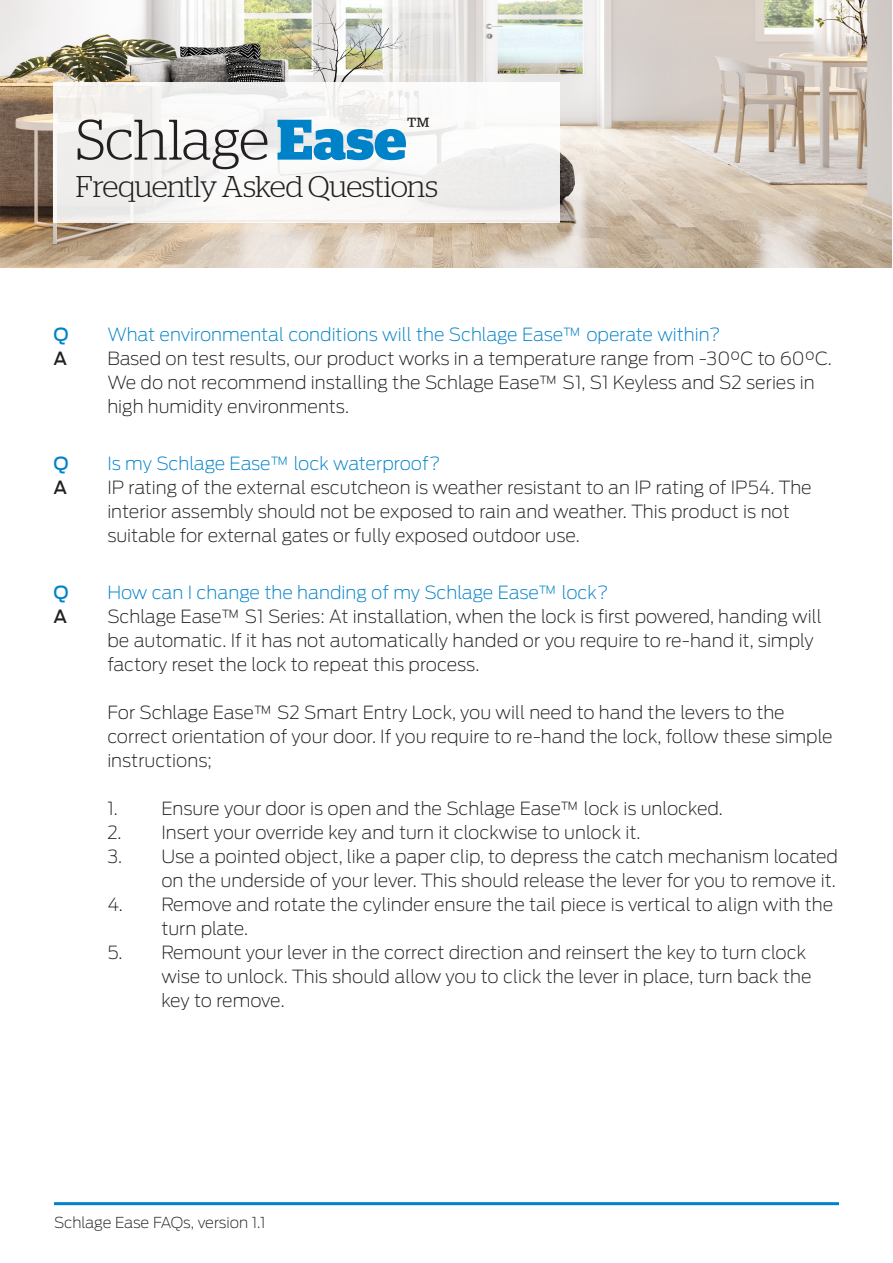
<style>
.page{position:relative;width:893px;height:1263px;background:#fff}
.page>*{position:absolute;margin:0;border:0;box-sizing:border-box;transform-origin:0 0}
.Cover_Headline_32_39pt{font:300 57px "Stag";letter-spacing:-.01em;color:#231f20}
.Cover_Headline_32_39pt-2{font:300 30px "Stag";letter-spacing:-.015em;color:#231f20}
.t1{font:200 18px "Antenna";color:#231f20}
.t2{font:200 18px "Antenna";color:#0082c8}
.t3{font:200 18px "Antenna";letter-spacing:-.02em;color:#231f20}
.t4{font:500 18px "Antenna";color:#0082c8}
.t5{font:500 18px "Antenna";color:#231f20}
.t6{font:200 15px "Antenna";letter-spacing:-.01em;color:#231f20}
.s1{font-weight:700;color:#0082c8}
</style>
<div class="page">
<hr style="left:54px;top:1202px;width:785px;height:3px;background:#0082c8">
<img style="left:0;top:0;width:891px;height:267px">
<div style="left:53px;top:82px;width:507px;height:141px;background:linear-gradient(to right,#f3f2f0,#f7f6f6)"></div>
<p class="Cover_Headline_32_39pt" style="left:76px;top:107px;width:355px">Schlage <span class="s1">Ease</span><sup>™</sup></p>
<p class="Cover_Headline_32_39pt-2" style="left:76px;top:169px;width:364px">Frequently Asked Questions</p>
<p class="t4" style="left:53px;top:322px;width:17px">Q</p>
<p class="t2" style="left:107px;top:323px;width:615px">What environmental conditions will the Schlage Ease™ operate within?</p>
<p class="t5" style="left:53px;top:346px;width:15px">A</p>
<p class="t1" style="left:107px;top:347px;width:726px">Based on test results, our product works in a temperature range from -30°C to 60°C.</p>
<p class="t1" style="left:107px;top:371px;width:709px">We do not recommend installing the Schlage Ease™ S1, S1 Keyless and S2 series in</p>
<p class="t1" style="left:107px;top:395px;width:243px">high humidity environments.</p>
<p class="t4" style="left:53px;top:451px;width:17px">Q</p>
<p class="t2" style="left:107px;top:452px;width:335px">Is my Schlage Ease™ lock waterproof?</p>
<p class="t5" style="left:53px;top:475px;width:15px">A</p>
<p class="t1" style="left:107px;top:476px;width:706px">IP rating of the external escutcheon is weather resistant to an IP rating of IP54. The</p>
<p class="t1" style="left:107px;top:500px;width:684px">interior assembly should not be exposed to rain and weather. This product is not</p>
<p class="t1" style="left:107px;top:524px;width:474px">suitable for external gates or fully exposed outdoor use.</p>
<p class="t4" style="left:53px;top:580px;width:17px">Q</p>
<p class="t2" style="left:107px;top:581px;width:503px">How can I change the handing of my Schlage Ease™ lock?</p>
<p class="t5" style="left:53px;top:604px;width:15px">A</p>
<p class="t1" style="left:107px;top:605px;width:716px">Schlage Ease™ S1 Series: At installation, when the lock is first powered, handing will</p>
<p class="t1" style="left:107px;top:629px;width:708px">be automatic. If it has not automatically handed or you require to re-hand it, simply</p>
<p class="t1" style="left:107px;top:653px;width:373px">factory reset the lock to repeat this process.</p>
<p class="t1" style="left:107px;top:701px;width:679px">For Schlage Ease™ S2 Smart Entry Lock, you will need to hand the levers to the</p>
<p class="t1" style="left:107px;top:725px;width:727px">correct orientation of your door. If you require to re-hand the lock, follow these simple</p>
<p class="t1" style="left:107px;top:749px;width:106px">instructions;</p>
<p class="t1" style="left:107px;top:797px;width:12px">1.</p>
<p class="t1" style="left:161px;top:797px;width:563px">Ensure your door is open and the Schlage Ease™ lock is unlocked.</p>
<p class="t1" style="left:107px;top:821px;width:535px">2. Insert your override key and turn it clockwise to unlock it.</p>
<p class="t1" style="left:107px;top:845px;width:732px">3. Use a pointed object, like a paper clip, to depress the catch mechanism located</p>
<p class="t1" style="left:161px;top:869px;width:676px">on the underside of your lever. This should release the lever for you to remove it.</p>
<p class="t1" style="left:107px;top:893px;width:727px">4. Remove and rotate the cylinder ensure the tail piece is vertical to align with the</p>
<p class="t1" style="left:161px;top:917px;width:88px">turn plate.</p>
<p class="t1" style="left:107px;top:941px;width:700px">5. Remount your lever in the correct direction and reinsert the key to turn clock</p>
<p class="t1" style="left:161px;top:965px;width:652px">wise to unlock. This should allow you to click the lever in place, turn back the</p>
<p class="t3" style="left:161px;top:989px;width:125px">key to remove.</p>
<p class="t6" style="left:54px;top:1213px;width:213px">Schlage Ease FAQs, version 1.1</p>
</div>
